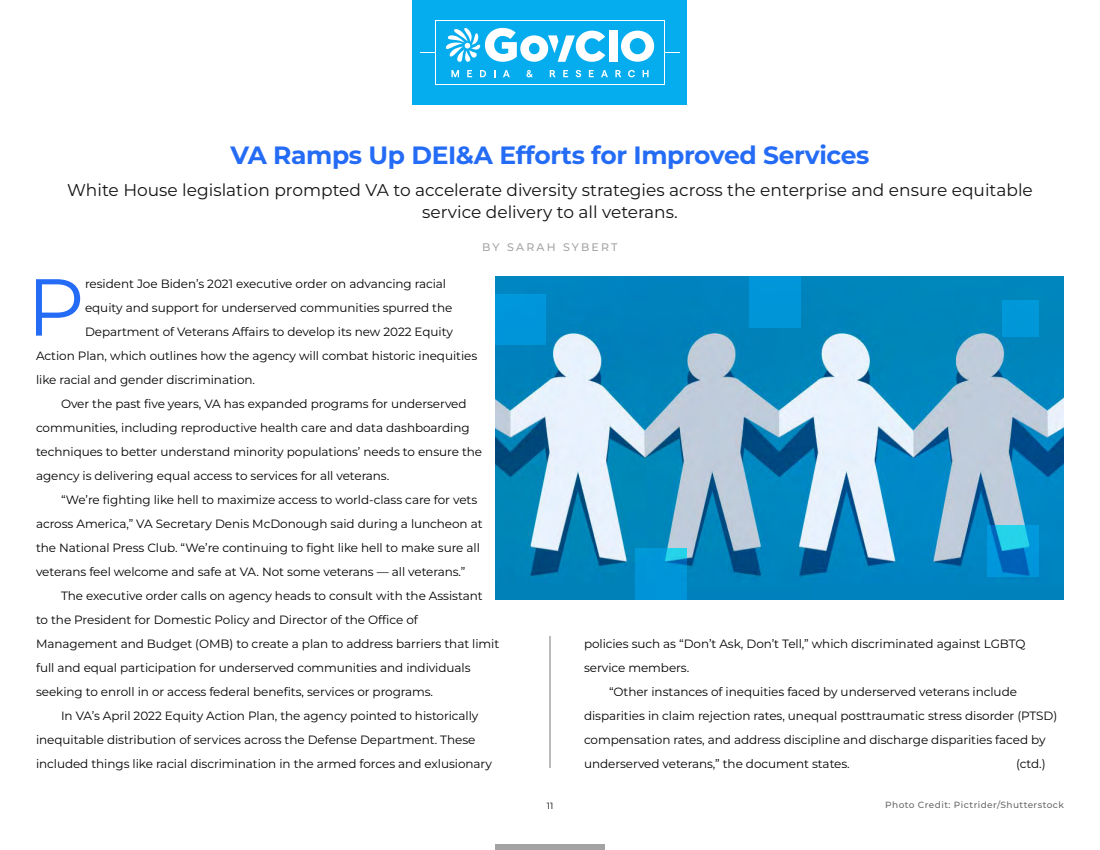
<style>
.page{position:relative;width:1100px;height:850px;background:#fff}
.page>*{position:absolute;margin:0;border:0;box-sizing:border-box;transform-origin:0 0}
.t1{font:80.6px "Montserrat";color:#246bf5}
.t2{font:700 25px "Montserrat";letter-spacing:-.015em;color:#246bf5}
.t3{font:17px/22px "Montserrat";color:#131313;text-align:center}
.t4{font:12px/24px "Montserrat";letter-spacing:-.005em;color:#000}
.t5{font:500 11px "Montserrat";letter-spacing:.2em;color:#a5a5a7}
.t6{font:500 9px "Montserrat";letter-spacing:.05em;color:#6a6a6b}
.t7{font:9px "Montserrat";color:#000}
</style>
<div class="page">
<div style="left:412px;top:0;width:276px;height:105px;background:#05adee"></div>
<img style="left:495px;top:276px;width:569px;height:324px">
<svg style="left:643px;top:70px;width:6px;height:7px"></svg>
<svg style="left:628px;top:70px;width:7px;height:7px"></svg>
<svg style="left:615px;top:70px;width:6px;height:7px"></svg>
<svg style="left:601px;top:70px;width:7px;height:7px"></svg>
<svg style="left:589px;top:70px;width:5px;height:7px"></svg>
<svg style="left:576px;top:70px;width:5px;height:7px"></svg>
<svg style="left:563px;top:70px;width:5px;height:7px"></svg>
<svg style="left:550px;top:70px;width:6px;height:7px"></svg>
<svg style="left:526px;top:70px;width:7px;height:7px"></svg>
<svg style="left:503px;top:70px;width:7px;height:7px"></svg>
<svg style="left:480px;top:70px;width:6px;height:7px"></svg>
<svg style="left:467px;top:70px;width:5px;height:7px"></svg>
<svg style="left:451px;top:70px;width:8px;height:7px"></svg>
<svg style="left:621px;top:31px;width:33px;height:31px"></svg>
<div style="left:609px;top:31px;width:9px;height:31px;background:#fff"></div>
<svg style="left:446px;top:27px;width:159px;height:35px"></svg>
<svg style="left:665px;top:52px;width:15px;height:1px"></svg>
<hr style="left:550px;top:636px;width:1px;height:132px;background:#79797b">
<div style="left:750px;top:276px;width:52px;height:52px;background:#0095d8"></div>
<svg style="left:636px;top:548px;width:52px;height:52px;background:#0498d7"></svg>
<div style="left:495px;top:294px;width:51px;height:51px;background:#0095da"></div>
<div style="left:435px;top:20px;width:230px;height:65px;border:1px solid #fff"></div>
<svg style="left:420px;top:52px;width:15px;height:1px"></svg>
<svg style="left:987px;top:525px;width:52px;height:52px;background:#0996d4"></svg>
<div style="left:1002px;top:300px;width:37px;height:37px;background:#0097d8"></div>
<div style="left:495px;top:844px;width:110px;height:6px;background:#a3a3a3"></div>
<h2 class="t2" style="left:231px;top:137px;width:640px">VA Ramps Up DEI&amp;A Efforts for Improved Services</h2>
<h3 class="t3" style="left:67px;top:179px;width:967px">White House legislation prompted VA to accelerate diversity strategies across the enterprise and ensure equitable service delivery to all veterans.</h3>
<p class="t5" style="left:482px;top:239px;width:137px">BY SARAH SYBERT</p>
<h1 class="t1" style="left:27px;top:252px;width:59px">P</h1>
<p class="t4" style="left:85px;top:271px;width:363px">resident Joe Biden’s 2021 executive order on advancing racial</p>
<p class="t4" style="left:85px;top:295px;width:369px">equity and support for underserved communities spurred the</p>
<p class="t4" style="left:85px;top:319px;width:369px">Department of Veterans Affairs to develop its new 2022 Equity</p>
<p class="t4" style="left:36px;top:343px;width:443px">Action Plan, which outlines how the agency will combat historic inequities</p>
<p class="t4" style="left:36px;top:367px;width:221px">like racial and gender discrimination.</p>
<p class="t4" style="left:61px;top:391px;width:407px">Over the past five years, VA has expanded programs for underserved</p>
<p class="t4" style="left:36px;top:415px;width:435px">communities, including reproductive health care and data dashboarding</p>
<p class="t4" style="left:36px;top:439px;width:448px">techniques to better understand minority populations’ needs to ensure the</p>
<p class="t4" style="left:36px;top:463px;width:355px">agency is delivering equal access to services for all veterans.</p>
<p class="t4" style="left:61px;top:487px;width:418px">“We’re fighting like hell to maximize access to world-class care for vets</p>
<p class="t4" style="left:36px;top:511px;width:448px">across America,” VA Secretary Denis McDonough said during a luncheon at</p>
<p class="t4" style="left:36px;top:535px;width:445px">the National Press Club. “We’re continuing to fight like hell to make sure all</p>
<p class="t4" style="left:36px;top:559px;width:431px">veterans feel welcome and safe at VA. Not some veterans — all veterans.”</p>
<p class="t4" style="left:61px;top:583px;width:423px">The executive order calls on agency heads to consult with the Assistant</p>
<p class="t4" style="left:36px;top:607px;width:383px">to the President for Domestic Policy and Director of the Office of</p>
<p class="t4" style="left:36px;top:631px;width:465px">Management and Budget (OMB) to create a plan to address barriers that limit</p>
<p class="t4" style="left:36px;top:655px;width:436px">full and equal participation for underserved communities and individuals</p>
<p class="t4" style="left:36px;top:679px;width:399px">seeking to enroll in or access federal benefits, services or programs.</p>
<p class="t4" style="left:61px;top:703px;width:419px">In VA’s April 2022 Equity Action Plan, the agency pointed to historically</p>
<p class="t4" style="left:36px;top:727px;width:441px">inequitable distribution of services across the Defense Department. These</p>
<p class="t4" style="left:36px;top:751px;width:457px">included things like racial discrimination in the armed forces and exlusionary</p>
<p class="t7" style="left:547px;top:799px;width:8px">11</p>
<p class="t4" style="left:584px;top:631px;width:443px">policies such as “Don’t Ask, Don’t Tell,” which discriminated against LGBTQ service members.</p>
<p class="t4" style="left:584px;top:679px;width:475px;text-indent:25px">“Other instances of inequities faced by underserved veterans include disparities in claim rejection rates, unequal posttraumatic stress disorder (PTSD) compensation rates, and address discipline and discharge disparities faced by underserved veterans,” the document states.</p>
<p class="t4" style="left:1016px;top:751px;width:31px">(ctd.)</p>
<p class="t6" style="left:885px;top:798px;width:180px">Photo Credit: Pictrider/Shutterstock</p>
</div>
